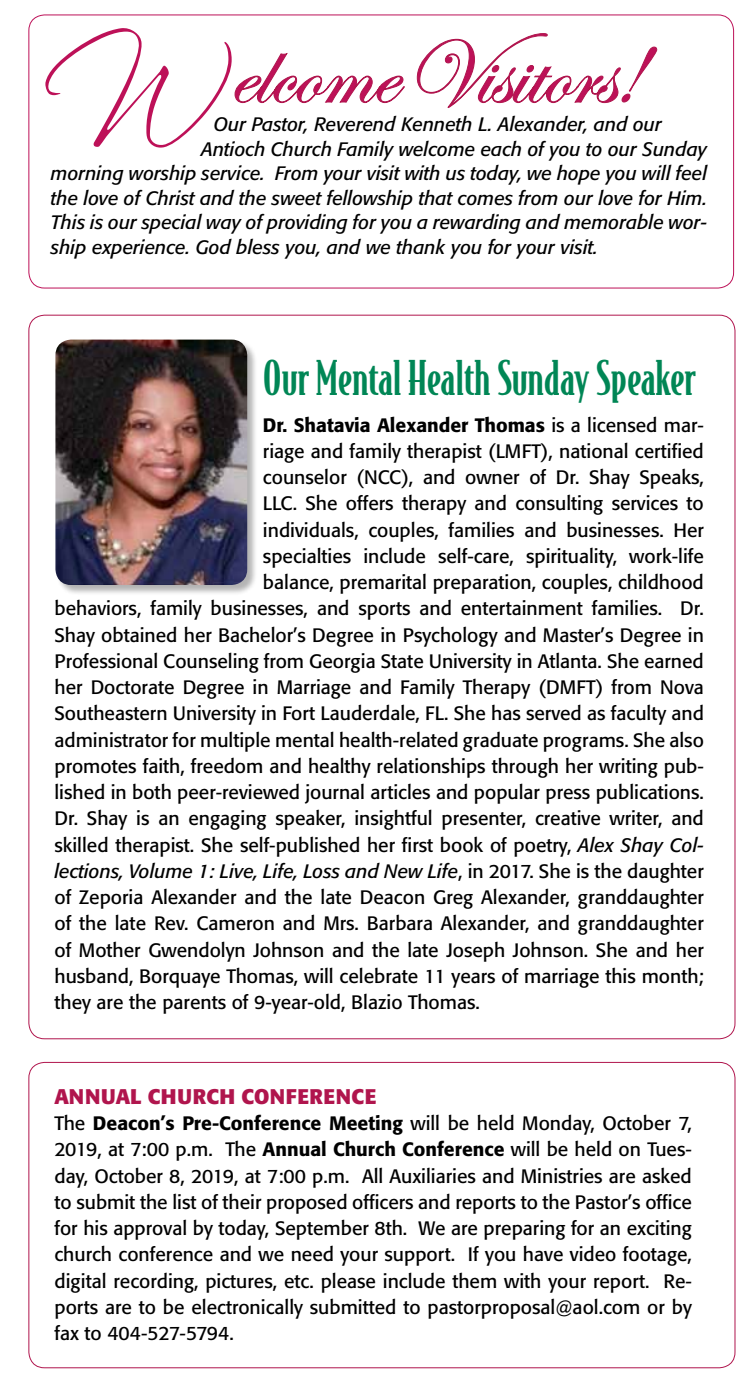
<style>
.page{position:relative;width:756px;height:1386px;background:#fff}
.page>*{position:absolute;margin:0;border:0;box-sizing:border-box;transform-origin:0 0}
.t1{font:500 45.5px "Bodega Serif";color:#008655}
.t2{font:700 21px "Formata";letter-spacing:.02em;color:#b0154d}
.t3{font:19.25px/26.2px "Formata";color:#000;text-align:justify}
.t4{font:italic 19.25px "Formata";color:#000}
.t5{font:500 19.25px "Formata";color:#000}
.s1{font-weight:400}
.s2{font-style:italic}
.s3{font-style:normal}
.s4{font-weight:500}
</style>
<div class="page">
<svg style="left:45px;top:28px;width:612px;height:120px"></svg>
<div style="left:55px;top:339px;width:203px;height:257px;background:#000;opacity:.3"></div>
<img style="left:55px;top:340px;width:192px;height:245px">
<p class="t4" style="left:214px;top:113px;width:450px">Our Pastor, Reverend Kenneth L. Alexander, and our</p>
<p class="t4" style="left:201px;top:137px;width:507px">Antioch Church Family welcome each of you to our Sunday</p>
<p class="t4" style="left:51px;top:162px;width:658px">morning worship service. From your visit with us today, we hope you will feel</p>
<p class="t4" style="left:51px;top:186px;width:658px">the love of Christ and the sweet fellowship that comes from our love for Him.</p>
<p class="t4" style="left:51px;top:211px;width:658px">This is our special way of providing for you a rewarding and memorable wor-</p>
<p class="t4" style="left:51px;top:235px;width:548px">ship experience. God bless you, and we thank you for your visit.</p>
<h1 class="t1" style="left:263px;top:351px;width:434px">Our Mental Health Sunday Speaker</h1>
<p class="t5" style="left:263px;top:413px;width:442px">Dr. Shatavia Alexander Thomas <span class="s1">is a licensed mar-</span></p>
<p class="t3" style="left:263px;top:438px;width:442px">riage and family therapist (LMFT), national certified</p>
<p class="t3" style="left:263px;top:464px;width:442px">counselor (NCC), and owner of Dr. Shay Speaks,</p>
<p class="t3" style="left:263px;top:490px;width:442px">LLC. She offers therapy and consulting services to</p>
<p class="t3" style="left:263px;top:517px;width:442px">individuals, couples, families and businesses. Her</p>
<p class="t3" style="left:263px;top:543px;width:442px">specialties include self-care, spirituality, work-life</p>
<p class="t3" style="left:263px;top:569px;width:442px">balance, premarital preparation, couples, childhood</p>
<p class="t3" style="left:54px;top:595px;width:651px">behaviors, family businesses, and sports and entertainment families. Dr.</p>
<p class="t3" style="left:54px;top:622px;width:651px">Shay obtained her Bachelor’s Degree in Psychology and Master’s Degree in</p>
<p class="t3" style="left:54px;top:648px;width:651px">Professional Counseling from Georgia State University in Atlanta. She earned</p>
<p class="t3" style="left:54px;top:674px;width:651px">her Doctorate Degree in Marriage and Family Therapy (DMFT) from Nova</p>
<p class="t3" style="left:54px;top:700px;width:651px">Southeastern University in Fort Lauderdale, FL. She has served as faculty and</p>
<p class="t3" style="left:54px;top:727px;width:651px">administrator for multiple mental health-related graduate programs. She also</p>
<p class="t3" style="left:54px;top:753px;width:651px">promotes faith, freedom and healthy relationships through her writing pub-</p>
<p class="t3" style="left:54px;top:779px;width:651px">lished in both peer-reviewed journal articles and popular press publications.</p>
<p class="t3" style="left:54px;top:805px;width:651px">Dr. Shay is an engaging speaker, insightful presenter, creative writer, and</p>
<p class="t3" style="left:54px;top:832px;width:651px">skilled therapist. She self-published her first book of poetry, <span class="s2">Alex Shay Col-</span></p>
<p class="t4" style="left:54px;top:860px;width:651px">lections, Volume 1: Live, Life, Loss and New Life<span class="s3">, in 2017. She is the daughter</span></p>
<p class="t3" style="left:54px;top:884px;width:651px">of Zeporia Alexander and the late Deacon Greg Alexander, granddaughter</p>
<p class="t3" style="left:54px;top:910px;width:651px">of the late Rev. Cameron and Mrs. Barbara Alexander, and granddaughter</p>
<p class="t3" style="left:54px;top:937px;width:651px">of Mother Gwendolyn Johnson and the late Joseph Johnson. She and her</p>
<p class="t3" style="left:54px;top:963px;width:651px">husband, Borquaye Thomas, will celebrate 11 years of marriage this month;</p>
<p class="t3" style="left:54px;top:989px;width:427px">they are the parents of 9-year-old, Blazio Thomas.</p>
<p class="t2" style="left:54px;top:1083px;width:324px">ANNUAL CHURCH CONFERENCE</p>
<p class="t3" style="left:54px;top:1110px;width:639px">The <span class="s4">Deacon’s Pre-Conference Meeting</span> will be held Monday, October 7, 2019, at 7:00 p.m. The <span class="s4">Annual Church Conference</span> will be held on Tues&shy;day, October 8, 2019, at 7:00 p.m. All Auxiliaries and Ministries are asked to submit the list of their proposed officers and reports to the Pastor’s office for his approval by today, September 8th. We are preparing for an exciting church conference and we need your support. If you have video footage, digital recording, pictures, etc. please include them with your report. Re&shy;ports are to be electronically submitted to pastorproposal@aol.com or by fax to 404-527-5794.</p>
</div>
